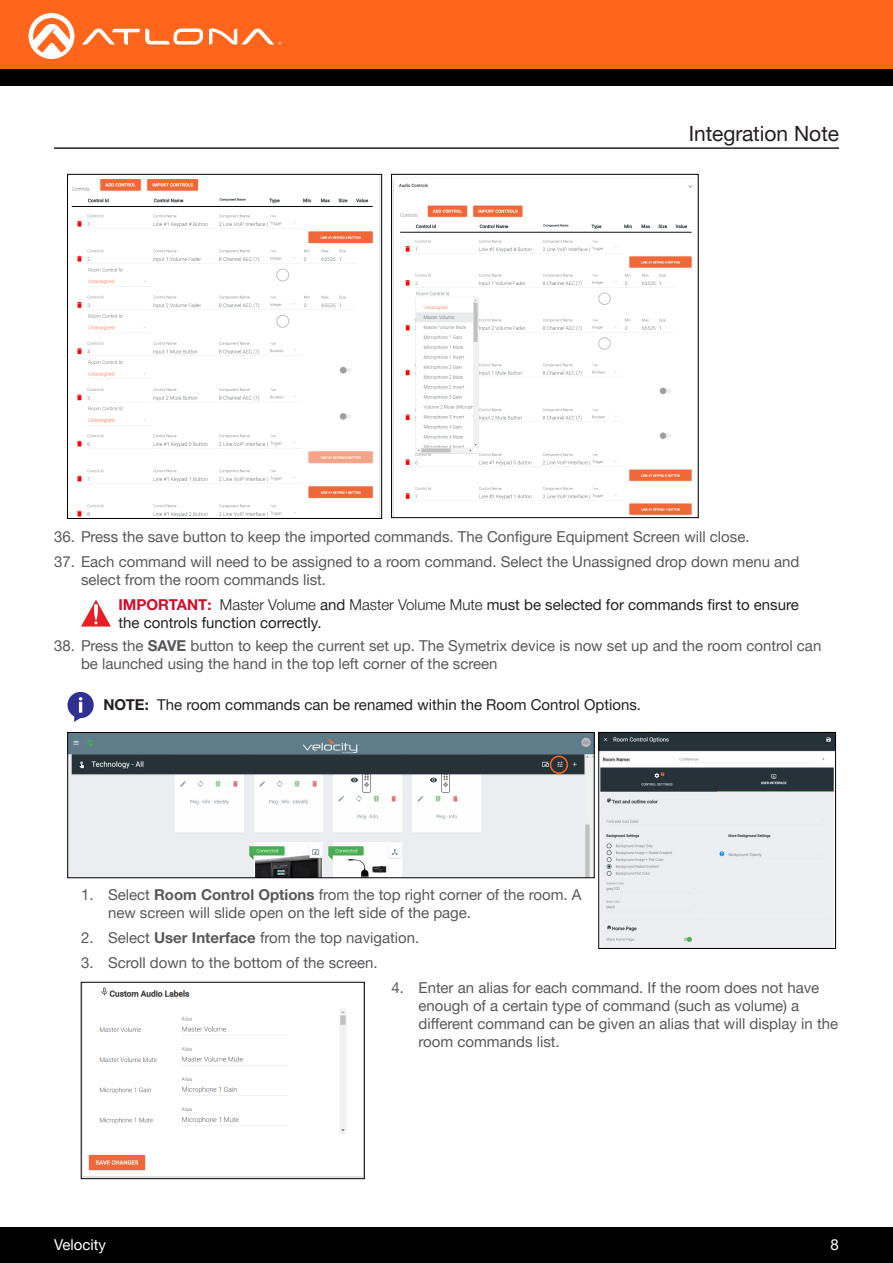
<style>
.page{position:relative;width:893px;height:1263px;background:#fff}
.page>*{position:absolute;margin:0;border:0;box-sizing:border-box;transform-origin:0 0}
.Non_TOC_Section_Head{font:21px "Helvetica Neue LTW1 G";color:#231f20}
.t1{font:15px/18px "Helvetica Neue LTW1 G";color:#57585a}
.General_Text{font:15px/18px "Helvetica Neue LTW1 G";color:#231f20}
.General_Bold_Text{font:15px "Helvetica Neue LTW1 G";color:#231f20}
.t2{font:15px "Helvetica Neue LTW1 G";color:#fff}
.s1{font-weight:700;color:#d30d2b}
.s2{font-weight:300}
.s3{font-weight:700}
</style>
<div class="page">
<div style="left:0;top:1227px;width:893px;height:36px;background:#000"></div>
<div style="left:0;top:0;width:893px;height:69px;background:#ff661c"></div>
<div style="left:0;top:69px;width:893px;height:16px;background:#000"></div>
<svg style="left:82px;top:29px;width:121px;height:16px"></svg>
<svg style="left:209px;top:28px;width:72px;height:17px"></svg>
<svg style="left:29px;top:13px;width:45px;height:46px"></svg>
<img style="left:70px;top:734px;width:522px;height:142px">
<div style="left:68px;top:732px;width:526px;height:146px;border:1px solid #000"></div>
<hr style="left:54px;top:147px;width:785px;height:2px;background:#231f20">
<img style="left:71px;top:176px;width:309px;height:341px">
<div style="left:67px;top:174px;width:315px;height:345px;border:1px solid #000"></div>
<img style="left:393px;top:179px;width:300px;height:337px">
<div style="left:391px;top:174px;width:308px;height:344px;border:1px solid #000"></div>
<svg style="left:81px;top:599px;width:30px;height:27px"></svg>
<svg style="left:68px;top:692px;width:26px;height:30px"></svg>
<div style="left:550px;top:756px;width:18px;height:18px;border:2px solid #ff661c;border-radius:50%"></div>
<img style="left:600px;top:734px;width:234px;height:213px">
<div style="left:598px;top:732px;width:238px;height:217px;border:1px solid #000"></div>
<img style="left:83px;top:987px;width:279px;height:190px">
<div style="left:81px;top:982px;width:283px;height:197px;border:1px solid #000"></div>
<p class="Non_TOC_Section_Head" style="left:689px;top:120px;width:152px">Integration Note</p>
<p class="t1" style="left:54px;top:528px;width:697px">36. Press the save button to keep the imported commands. The Configure Equipment Screen will close.</p>
<p class="t1" style="left:81px;top:552px;width:720px;text-indent:-27px">37. Each command will need to be assigned to a room command. Select the Unassigned drop down menu and select from the room commands list.</p>
<p class="General_Text" style="left:118px;top:595px;width:682px"><span class="s1">IMPORTANT:</span> <span class="s2">Master Volume</span> and <span class="s2">Master Volume Mute</span> must be selected for commands first to ensure the controls function correctly.</p>
<p class="t1" style="left:81px;top:636px;width:742px;text-indent:-27px">38. Press the <span class="s3">SAVE</span> button to keep the current set up. The Symetrix device is now set up and the room control can be launched using the hand in the top left corner of the screen</p>
<p class="General_Bold_Text" style="left:104px;top:696px;width:539px"><span class="s3">NOTE:</span> The room commands can be renamed within the Room Control Options.</p>
<p class="t1" style="left:108px;top:886px;width:475px;text-indent:-27px">1. Select <span class="s3">Room Control Options</span> from the top right corner of the room. A new screen will slide open on the left side of the page.</p>
<p class="t1" style="left:81px;top:928px;width:340px">2. Select <span class="s3">User Interface</span> from the top navigation.</p>
<p class="t1" style="left:81px;top:953px;width:298px">3. Scroll down to the bottom of the screen.</p>
<p class="t1" style="left:418px;top:978px;width:421px;text-indent:-27px">4. Enter an alias for each command. If the room does not have enough of a certain type of command (such as volume) a different command can be given an alias that will display in the room commands list.</p>
<p class="t2" style="left:54px;top:1235px;width:54px">Velocity</p>
<p class="t2" style="left:831px;top:1235px;width:10px">8</p>
</div>
